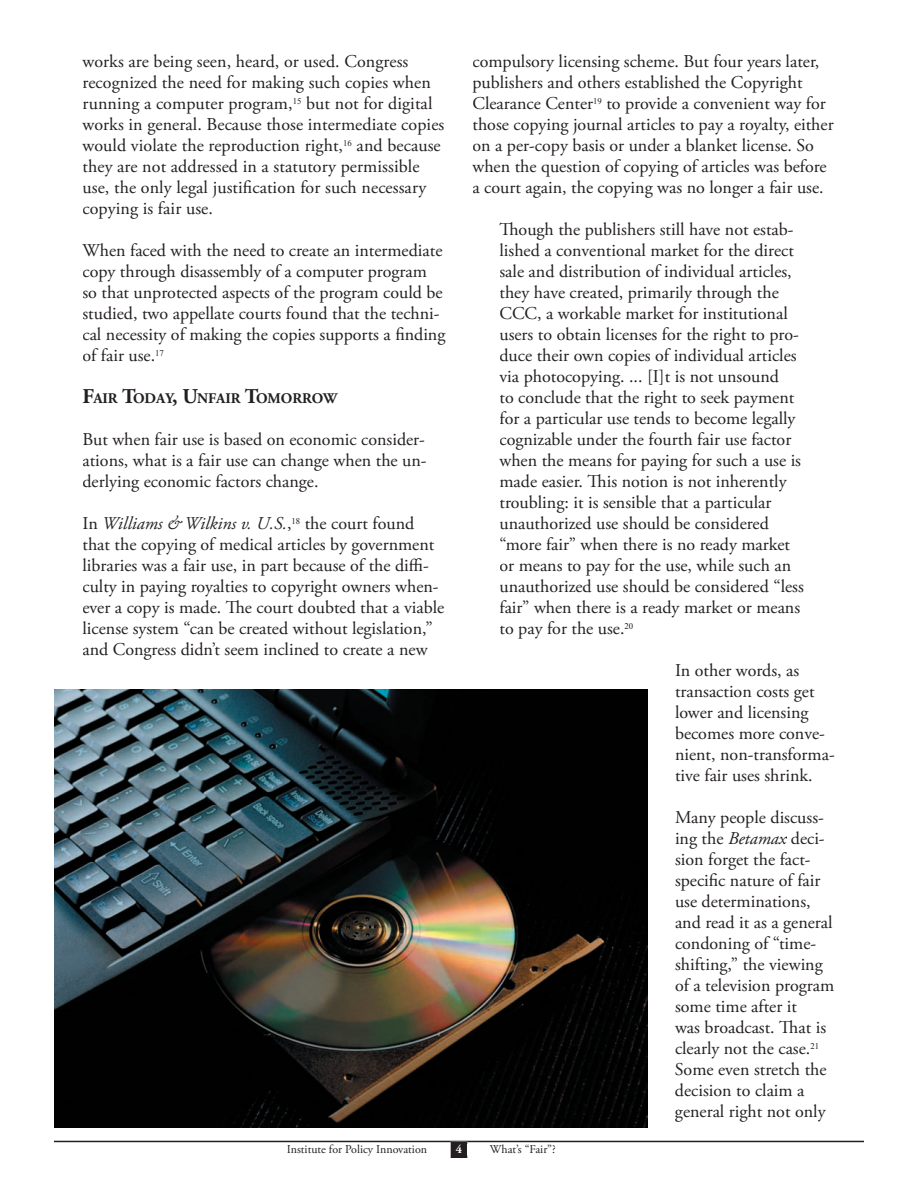
<style>
.page{position:relative;width:918px;height:1188px;background:#fff}
.page>*{position:absolute;margin:0;border:0;box-sizing:border-box;transform-origin:0 0}
.t1{font:18px/21px "Adobe Garamond Pro";color:#231f20}
.t2{font:700 14.7px "Adobe Garamond Pro";color:#231f20}
.t3{font:12px "Adobe Garamond Pro";color:#231f20}
.t4{font:700 12px "Adobe Garamond Pro";color:#fff}
.s1{font-size:21px}
.s2{font-style:italic}
</style>
<div class="page">
<svg style="left:54px;top:1141px;width:810px;height:17px"></svg>
<img style="left:54px;top:690px;width:594px;height:438px">
<p class="t1" style="left:82px;top:51px;width:363px">works are being seen, heard, or used. Congress recognized the need for making such copies when running a computer program,<sup>15</sup> but not for digital works in general. Because those intermediate copies would violate the reproduction right,<sup>16</sup> and because they are not addressed in a statutory permissible use, the only legal justification for such necessary copying is fair use.</p>
<p class="t1" style="left:82px;top:240px;width:364px">When faced with the need to create an intermediate copy through disassembly of a computer program so that unprotected aspects of the program could be studied, two appellate courts found that the techni&shy;cal necessity of making the copies supports a finding of fair use.<sup>17</sup></p>
<p class="t2" style="left:82px;top:390px;width:256px"><span class="s1">F</span>AIR <span class="s1">T</span>ODAY<span class="s1">, U</span>NFAIR <span class="s1">T</span>OMORROW</p>
<p class="t1" style="left:82px;top:429px;width:346px;text-align:justify">But when fair use is based on economic consider&shy;ations, what is a fair use can change when the un&shy;derlying economic factors change.</p>
<p class="t1" style="left:82px;top:513px;width:363px">In <span class="s2">Williams &amp; Wilkins v. U.S.</span>,<sup>18</sup> the court found that the copying of medical articles by government libraries was a fair use, in part because of the diffi&shy;culty in paying royalties to copyright owners when&shy;ever a copy is made. The court doubted that a viable license system “can be created without legislation,” and Congress didn’t seem inclined to create a new</p>
<p class="t1" style="left:472px;top:51px;width:363px">compulsory licensing scheme. But four years later, publishers and others established the Copyright Clearance Center<sup>19</sup> to provide a convenient way for those copying journal articles to pay a royalty, either on a per-copy basis or under a blanket license. So when the question of copying of articles was before a court again, the copying was no longer a fair use.</p>
<p class="t1" style="left:500px;top:219px;width:306px">Though the publishers still have not estab&shy;lished a conventional market for the direct sale and distribution of individual articles, they have created, primarily through the CCC, a workable market for institutional users to obtain licenses for the right to pro&shy;duce their own copies of individual articles via photocopying. ... [I]t is not unsound<br>to conclude that the right to seek payment for a particular use tends to become legally cognizable under the fourth fair use factor when the means for paying for such a use is made easier. This notion is not inherently troubling: it is sensible that a particular unauthorized use should be considered “more fair” when there is no ready market or means to pay for the use, while such an unauthorized use should be considered “less fair” when there is a ready market or means to pay for the use.<sup>20</sup></p>
<p class="t1" style="left:675px;top:660px;width:161px">In other words, as transaction costs get lower and licensing becomes more conve&shy;nient, non-transforma&shy;tive fair uses shrink.</p>
<p class="t1" style="left:675px;top:807px;width:161px">Many people discuss&shy;ing the <span class="s2">Betamax</span> deci&shy;sion forget the fact&shy;specific nature of fair use determinations, and read it as a general condoning of “time&shy;shifting,” the viewing of a television program some time after it<br>was broadcast. That is clearly not the case.<sup>21<br></sup>Some even stretch the decision to claim a general right not only</p>
<p class="t3" style="left:287px;top:1142px;width:142px">Institute for Policy Innovation</p>
<p class="t3" style="left:490px;top:1142px;width:67px">What’s “Fair”?</p>
<p class="t4" style="left:456px;top:1143px;width:8px">4</p>
</div>
